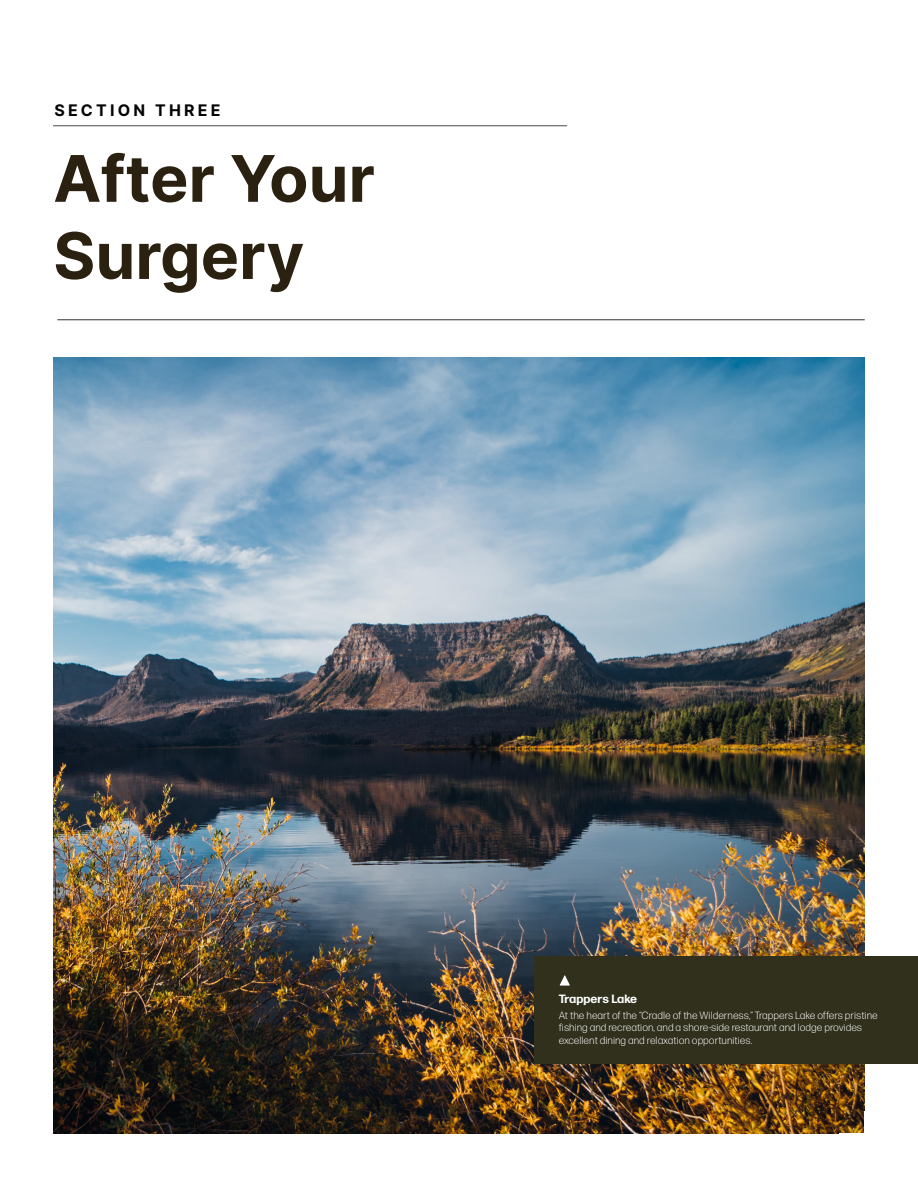
<style>
.page{position:relative;width:918px;height:1188px;background:#fff}
.page>*{position:absolute;margin:0;border:0;box-sizing:border-box;transform-origin:0 0}
.t1{font:64.35px/77.1px "Inter";color:#2b2110}
.t2{font:15.9px "Inter";letter-spacing:.2em;color:#040503}
.t3{font:700 12px "Forma DJR Micro";letter-spacing:-.005em;color:#fff}
.t4{font:300 10.5px/12.6px "Forma DJR Micro";color:#fff}
</style>
<div class="page">
<img style="left:53px;top:358px;width:812px;height:776px">
<div style="left:534px;top:956px;width:384px;height:108px;background:#30301d"></div>
<svg style="left:560px;top:975px;width:10px;height:11px"></svg>
<hr style="left:57px;top:319px;width:808px;height:1px;background:#494949">
<hr style="left:53px;top:125px;width:514px;height:1px;background:#494949">
<h2 class="t2" style="left:54px;top:98px;width:168px">SECTION THREE</h2>
<h1 class="t1" style="left:53px;top:138px;width:323px">After Your<br>Surgery</h1>
<p class="t3" style="left:559px;top:991px;width:80px">Trappers Lake</p>
<p class="t4" style="left:559px;top:1008px;width:320px">At the heart of the “Cradle of the Wilderness,” Trappers Lake offers pristine fishing and recreation, and a shore-side restaurant and lodge provides excellent dining and relaxation opportunities.</p>
</div>
